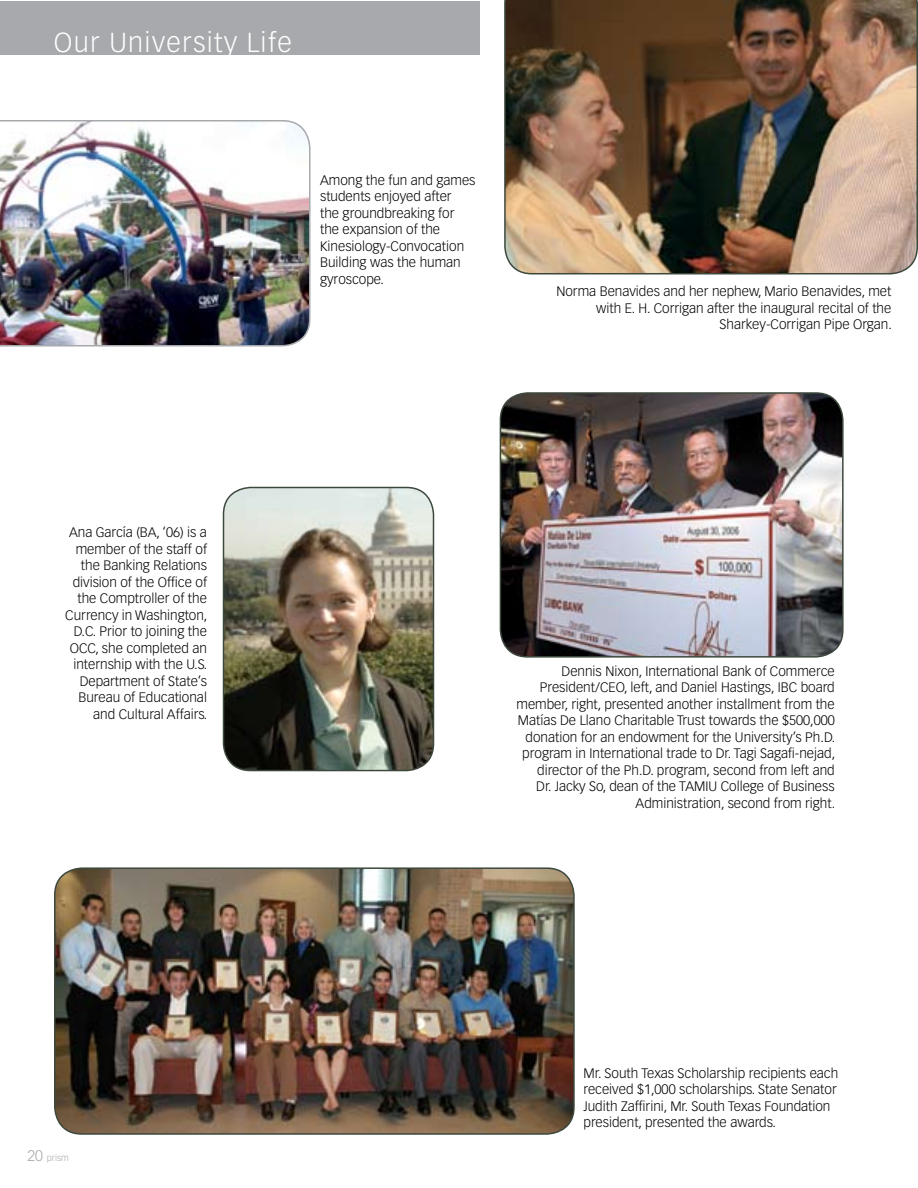
<style>
.page{position:relative;width:918px;height:1188px;background:#fff}
.page>*{position:absolute;margin:0;border:0;box-sizing:border-box;transform-origin:0 0}
.t1{font:300 27px "Vectora LH";letter-spacing:.05em;color:#fff}
.t2{font:300 13.5px/16.5px "Vectora LH";color:#000;text-align:right}
.t3{font:300 9px "Vectora LH";color:#a7a9ac}
.s1{font-size:15px}
</style>
<div class="page">
<img style="left:55px;top:868px;width:519px;height:266px;border-radius:27px">
<div style="left:54px;top:867px;width:521px;height:268px;border:2px solid #3d483d;border-radius:27px"></div>
<img style="left:504px;top:0;width:414px;height:274px">
<img style="left:0;top:120px;width:310px;height:226px">
<div style="left:0;top:1px;width:479px;height:54px;background:#a7a9ac"></div>
<img style="left:500px;top:393px;width:343px;height:264px;border-radius:27px">
<div style="left:500px;top:392px;width:344px;height:266px;border:2px solid #3d483d;border-radius:27px"></div>
<img style="left:224px;top:488px;width:210px;height:283px;border-radius:27px">
<div style="left:223px;top:487px;width:211px;height:284px;border:2px solid #3d483d;border-radius:27px"></div>
<h1 class="t1" style="left:54px;top:27px;width:239px">Our University Life</h1>
<p class="t2" style="left:320px;top:172px;width:157px;text-align:left">Among the fun and games students enjoyed after<br>the groundbreaking for the expansion of the<br>Kinesiology-Convocation<br>Building was the human gyroscope.</p>
<p class="t2" style="left:556px;top:283px;width:337px">Norma Benavides and her nephew, Mario Benavides, met with E. H. Corrigan after the inaugural recital of the<br>Sharkey-Corrigan Pipe Organ.</p>
<p class="t2" style="left:65px;top:525px;width:144px">Ana García (BA, ‘06) is a member of the staff of the Banking Relations division of the Office of the Comptroller of the<br>Currency in Washington,<br>D.C. Prior to joining the<br>OCC, she completed an internship with the U.S.<br>Department of State’s<br>Bureau of Educational and Cultural Affairs.</p>
<p class="t2" style="left:517px;top:663px;width:320px">Dennis Nixon, International Bank of Commerce President/CEO, left, and Daniel Hastings, IBC board member, right, presented another installment from the Matías De Llano Charitable Trust towards the $500,000 donation for an endowment for the University’s Ph.D. program in International trade to Dr. Tagi Sagafi-nejad, director of the Ph.D. program, second from left and<br>Dr. Jacky So, dean of the TAMIU College of Business Administration, second from right.</p>
<p class="t3" style="left:27px;top:1152px;width:43px"><span class="s1">20</span> prism</p>
<p class="t2" style="left:584px;top:1065px;width:256px;text-align:left">Mr. South Texas Scholarship recipients each received $1,000 scholarships. State Senator Judith Zaffirini, Mr. South Texas Foundation president, presented the awards.</p>
</div>
